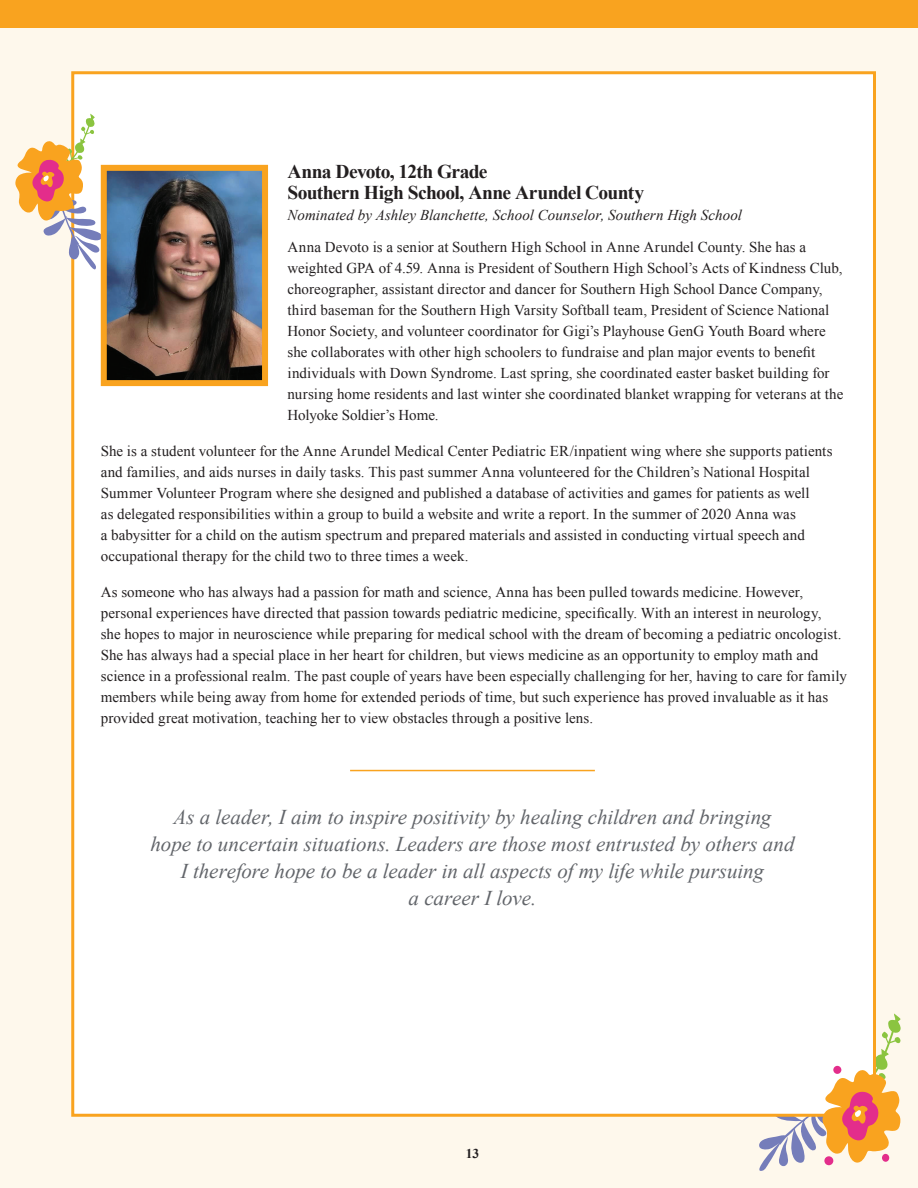
<style>
.page{position:relative;width:918px;height:1188px;background:#fff}
.page>*{position:absolute;margin:0;border:0;box-sizing:border-box;transform-origin:0 0}
.t1{font:italic 21px/27px "Times New Roman";color:#62656a;text-align:center}
.t2{font:700 19.5px/21px "Times New Roman";letter-spacing:-.03em;color:#231f20}
.t3{font:15px/21px "Times New Roman";letter-spacing:.005em;color:#231f20}
.t4{font:italic 15px "Times New Roman";letter-spacing:.005em;color:#231f20}
.t5{font:700 13.5px "Times New Roman";color:#231f20}
</style>
<div class="page">
<div style="left:0;top:27px;width:918px;height:1161px;background:#fef8ec"></div>
<div style="left:0;top:0;width:918px;height:27px;background:#f9a31f"></div>
<div style="left:71px;top:71px;width:805px;height:1046px;background:#fff;border:3px solid #f9a31f"></div>
<svg style="left:753px;top:1013px;width:148px;height:158px"></svg>
<div style="left:824px;top:1156px;width:9px;height:9px;background:#e32d8b;border-radius:50%"></div>
<div style="left:882px;top:1154px;width:7px;height:8px;background:#e32d8b;border-radius:50%"></div>
<div style="left:833px;top:1066px;width:8px;height:8px;background:#e32d8b;border-radius:50%"></div>
<svg style="left:15px;top:114px;width:90px;height:161px"></svg>
<img style="left:108px;top:172px;width:153px;height:207px">
<div style="left:101px;top:165px;width:167px;height:221px;border:6px solid #f9a31f"></div>
<hr style="left:350px;top:770px;width:245px;height:1px;background:#f9a31f">
<img style="left:71px;top:1113px;width:115px;height:4px">
<h2 class="t2" style="left:288px;top:161px;width:358px">Anna Devoto, 12th Grade<br>Southern High School, Anne Arundel County</h2>
<p class="t4" style="left:288px;top:205px;width:456px">Nominated by Ashley Blanchette, School Counselor, Southern High School</p>
<p class="t3" style="left:288px;top:236px;width:557px">Anna Devoto is a senior at Southern High School in Anne Arundel County. She has a weighted GPA of 4.59. Anna is President of Southern High School’s Acts of Kindness Club, choreographer, assistant director and dancer for Southern High School Dance Company, third baseman for the Southern High Varsity Softball team, President of Science National Honor Society, and volunteer coordinator for Gigi’s Playhouse GenG Youth Board where she collaborates with other high schoolers to fundraise and plan major events to benefit individuals with Down Syndrome. Last spring, she coordinated easter basket building for nursing home residents and last winter she coordinated blanket wrapping for veterans at the Holyoke Soldier’s Home.</p>
<p class="t3" style="left:101px;top:440px;width:733px">She is a student volunteer for the Anne Arundel Medical Center Pediatric ER/inpatient wing where she supports patients and families, and aids nurses in daily tasks. This past summer Anna volunteered for the Children’s National Hospital Summer Volunteer Program where she designed and published a database of activities and games for patients as well<br>as delegated responsibilities within a group to build a website and write a report. In the summer of 2020 Anna was<br>a babysitter for a child on the autism spectrum and prepared materials and assisted in conducting virtual speech and occupational therapy for the child two to three times a week.</p>
<p class="t3" style="left:101px;top:581px;width:748px">As someone who has always had a passion for math and science, Anna has been pulled towards medicine. However, personal experiences have directed that passion towards pediatric medicine, specifically. With an interest in neurology,<br>she hopes to major in neuroscience while preparing for medical school with the dream of becoming a pediatric oncologist.<br>She has always had a special place in her heart for children, but views medicine as an opportunity to employ math and science in a professional realm. The past couple of years have been especially challenging for her, having to care for family members while being away from home for extended periods of time, but such experience has proved invaluable as it has provided great motivation, teaching her to view obstacles through a positive lens.</p>
<h1 class="t1" style="left:150px;top:803px;width:646px">As a leader, I aim to inspire positivity by healing children and bringing<br>hope to uncertain situations. Leaders are those most entrusted by others and I therefore hope to be a leader in all aspects of my life while pursuing<br>a career I love.</h1>
<p class="t5" style="left:466px;top:1144px;width:15px">13</p>
</div>
